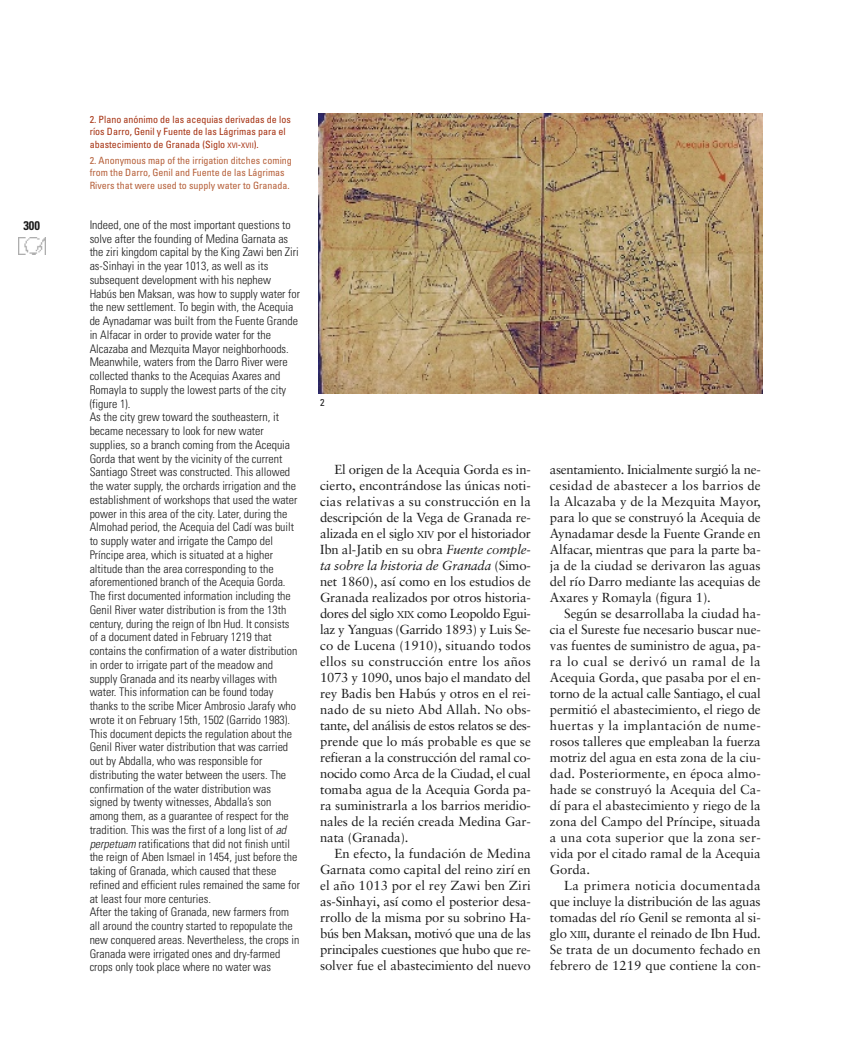
<style>
.page{position:relative;width:851px;height:1063px;background:#fff}
.page>*{position:absolute;margin:0;border:0;box-sizing:border-box;transform-origin:0 0}
.t1{font:13.12px/16px "Sabon";letter-spacing:-.01em;color:#1c1c1c;text-align:justify}
.t2{font:700 condensed 12.5px "Univers";color:#1c1c1c}
.t3{font:300 condensed 11.88px/13.8px "Univers";color:#1c1c1c}
.t4{font:condensed 10px/12.5px "Univers";color:#b6603a}
.t5{font:condensed 10px/12.5px "Univers";color:#a63212}
.t6{font:condensed 10px "Univers";color:#1c1c1c}
.s1{font-size:7.5px}
.s2{font-style:italic}
.s3{font-size:9.88px}
</style>
<div class="page">
<img style="left:18px;top:237px;width:28px;height:18px">
<img style="left:319px;top:114px;width:443px;height:279px">
<p class="t2" style="left:23px;top:221px;width:18px">300</p>
<p class="t5" style="left:90px;top:114px;width:203px">2. Plano anónimo de las acequias derivadas de los ríos Darro, Genil y Fuente de las Lágrimas para el abastecimiento de Granada (Siglo <span class="s1">XVI</span>-<span class="s1">XVII</span>).</p>
<p class="t4" style="left:90px;top:155px;width:204px">2. Anonymous map of the irrigation ditches coming from the Darro, Genil and Fuente de las Lágrimas<br>Rivers that were used to supply water to Granada.</p>
<p class="t3" style="left:90px;top:219px;width:212px">Indeed, one of the most important questions to solve after the founding of Medina Garnata as the ziri kingdom capital by the King Zawi ben Ziri as-Sinhayi in the year 1013, as well as its subsequent development with his nephew Habús ben Maksan, was how to supply water for the new settlement. To begin with, the Acequia de Aynadamar was built from the Fuente Grande in Alfacar in order to provide water for the Alcazaba and Mezquita Mayor neighborhoods.<br>Meanwhile, waters from the Darro River were collected thanks to the Acequias Axares and Romayla to supply the lowest parts of the city (figure 1).<br>As the city grew toward the southeastern, it became necessary to look for new water supplies, so a branch coming from the Acequia Gorda that went by the vicinity of the current Santiago Street was constructed. This allowed the water supply, the orchards irrigation and the establishment of workshops that used the water power in this area of the city. Later, during the Almohad period, the Acequia del Cadí was built to supply water and irrigate the Campo del Príncipe area, which is situated at a higher altitude than the area corresponding to the aforementioned branch of the Acequia Gorda.<br>The first documented information including the Genil River water distribution is from the 13th century, during the reign of Ibn Hud. It consists of a document dated in February 1219 that contains the confirmation of a water distribution in order to irrigate part of the meadow and supply Granada and its nearby villages with water. This information can be found today thanks to the scribe Micer Ambrosio Jarafy who wrote it on February 15th, 1502 (Garrido 1983).<br>This document depicts the regulation about the Genil River water distribution that was carried out by Abdalla, who was responsible for distributing the water between the users. The confirmation of the water distribution was signed by twenty witnesses, Abdalla’s son among them, as a guarantee of respect for the tradition. This was the first of a long list of <span class="s2">ad perpetuam</span>ratifications that did not finish until the reign of Aben Ismael in 1454, just before the taking of Granada, which caused that these refined and efficient rules remained the same for at least four more centuries.<br>After the taking of Granada, new farmers from all around the country started to repopulate the new conquered areas. Nevertheless, the crops in Granada were irrigated ones and dry-farmed crops only took place where no water was</p>
<p class="t6" style="left:320px;top:399px;width:6px">2</p>
<p class="t1" style="left:320px;top:463px;width:212px;text-indent:14px">El origen de la Acequia Gorda es in&shy;cierto, encontrándose las únicas noti&shy;cias relativas a su construcción en la descripción de la Vega de Granada re&shy;alizada en el siglo <span class="s3">XIV</span> por el historiador Ibn al-Jatib en su obra <span class="s2">Fuente comple&shy;ta sobre la historia de Granada</span> (Simo&shy;net 1860), así como en los estudios de Granada realizados por otros historia&shy;dores del siglo <span class="s3">XIX</span> como Leopoldo Egui&shy;laz y Yanguas (Garrido 1893) y Luis Se&shy;co de Lucena (1910), situando todos ellos su construcción entre los años 1073 y 1090, unos bajo el mandato del rey Badis ben Habús y otros en el rei&shy;nado de su nieto Abd Allah. No obs&shy;tante, del análisis de estos relatos se des&shy;prende que lo más probable es que se refieran a la construcción del ramal co&shy;nocido como Arca de la Ciudad, el cual tomaba agua de la Acequia Gorda pa&shy;ra suministrarla a los barrios meridio&shy;nales de la recién creada Medina Gar&shy;nata (Granada).</p>
<p class="t1" style="left:320px;top:847px;width:212px;text-indent:14px">En efecto, la fundación de Medina Garnata como capital del reino zirí en el año 1013 por el rey Zawi ben Ziri as-Sinhayi, así como el posterior desa&shy;rrollo de la misma por su sobrino Ha&shy;bús ben Maksan, motivó que una de las principales cuestiones que hubo que re&shy;solver fue el abastecimiento del nuevo</p>
<p class="t1" style="left:550px;top:463px;width:212px">asentamiento. Inicialmente surgió la ne&shy;cesidad de abastecer a los barrios de la Alcazaba y de la Mezquita Mayor, para lo que se construyó la Acequia de Aynadamar desde la Fuente Grande en Alfacar, mientras que para la parte ba&shy;ja de la ciudad se derivaron las aguas del río Darro mediante las acequias de Axares y Romayla (figura 1).</p>
<p class="t1" style="left:550px;top:607px;width:212px;text-indent:14px">Según se desarrollaba la ciudad ha&shy;cia el Sureste fue necesario buscar nue&shy;vas fuentes de suministro de agua, pa&shy;ra lo cual se derivó un ramal de la Acequia Gorda, que pasaba por el en&shy;torno de la actual calle Santiago, el cual permitió el abastecimiento, el riego de huertas y la implantación de nume&shy;rosos talleres que empleaban la fuerza motriz del agua en esta zona de la ciu&shy;dad. Posteriormente, en época almo&shy;hade se construyó la Acequia del Ca&shy;dí para el abastecimiento y riego de la zona del Campo del Príncipe, situada a una cota superior que la zona ser&shy;vida por el citado ramal de la Acequia Gorda.</p>
<p class="t1" style="left:550px;top:879px;width:212px;text-indent:14px">La primera noticia documentada que incluye la distribución de las aguas tomadas del río Genil se remonta al si&shy;glo <span class="s3">XIII</span>, durante el reinado de Ibn Hud.<br>Se trata de un documento fechado en febrero de 1219 que contiene la con-</p>
</div>
